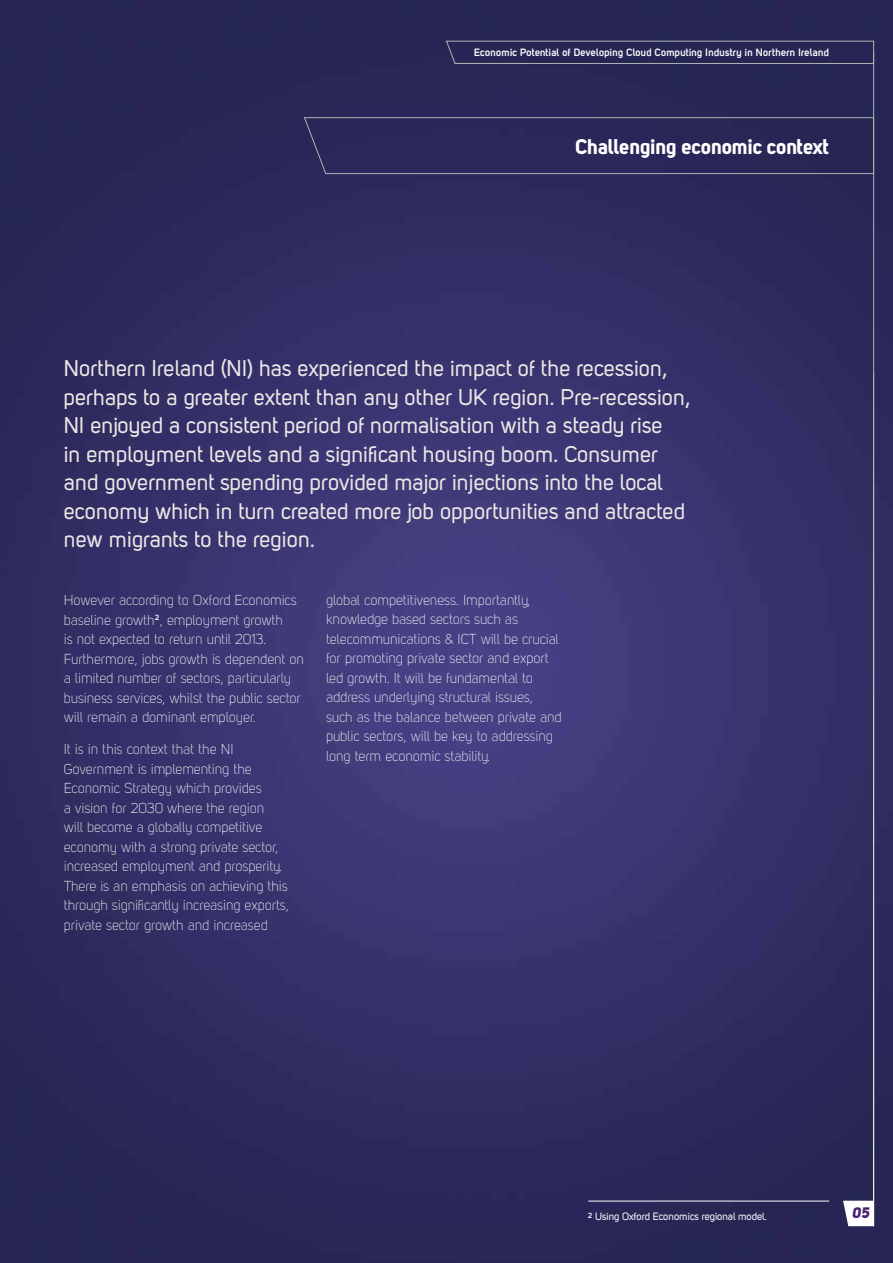
<style>
.page{position:relative;width:893px;height:1263px;background:#fff}
.page>*{position:absolute;margin:0;border:0;box-sizing:border-box;transform-origin:0 0}
.t1{font:22.5px/28.5px "Uni Sans Regular";color:#eae8e5}
.t2{font:21px "Uni Sans Bold";letter-spacing:-.01em;color:#fff}
.t3{font:15px "Uni Sans Heavy Italic";color:#462170}
.t4{font:14.25px/19.5px "Uni Sans Light";letter-spacing:-.01em;color:#fff}
.t5{font:700 10.5px "Uni Sans Semi";letter-spacing:.015em;color:#fff}
.t6{font:10.5px "Uni Sans Regular";letter-spacing:-.005em;color:#fff}
</style>
<div class="page">
<img style="left:0;top:0;width:893px;height:1263px">
<hr style="left:873px;top:51px;width:1px;height:1175px;background:#b2b2b2">
<svg style="left:445px;top:40px;width:429px;height:24px;background:#33315c"></svg>
<svg style="left:843px;top:1201px;width:30px;height:25px"></svg>
<hr style="left:873px;top:372px;width:1px;height:854px;background:#fff">
<div style="left:303px;top:117px;width:570px;height:57px;background:#2a2759"></div>
<hr style="left:588px;top:1201px;width:241px;height:1px;background:#fff">
<p class="t5" style="left:474px;top:46px;width:356px">Economic Potential of Developing Cloud Computing Industry in Northern Ireland</p>
<h2 class="t2" style="left:576px;top:134px;width:255px">Challenging economic context</h2>
<p class="t1" style="left:64px;top:354px;width:628px">Northern Ireland (NI) has experienced the impact of the recession, perhaps to a greater extent than any other UK region. Pre-recession, NI enjoyed a consistent period of normalisation with a steady rise<br>in employment levels and a significant housing boom. Consumer and government spending provided major injections into the local economy which in turn created more job opportunities and attracted new migrants to the region.</p>
<p class="t4" style="left:64px;top:590px;width:242px">However according to Oxford Economics baseline growth<sup>2</sup>, employment growth<br>is not expected to return until 2013.<br>Furthermore, jobs growth is dependent on a limited number of sectors, particularly business services, whilst the public sector will remain a dominant employer.</p>
<p class="t4" style="left:64px;top:740px;width:227px">It is in this context that the NI Government is implementing the Economic Strategy which provides<br>a vision for 2030 where the region<br>will become a globally competitive economy with a strong private sector, increased employment and prosperity.<br>There is an emphasis on achieving this through significantly increasing exports, private sector growth and increased</p>
<p class="t4" style="left:326px;top:590px;width:237px">global competitiveness. Importantly, knowledge based sectors such as telecommunications &amp; ICT will be crucial for promoting private sector and export led growth. It will be fundamental to address underlying structural issues, such as the balance between private and public sectors, will be key to addressing long term economic stability.</p>
<p class="t6" style="left:588px;top:1210px;width:180px"><sup>2</sup> Using Oxford Economics regional model.</p>
<p class="t3" style="left:852px;top:1204px;width:19px">05</p>
</div>
